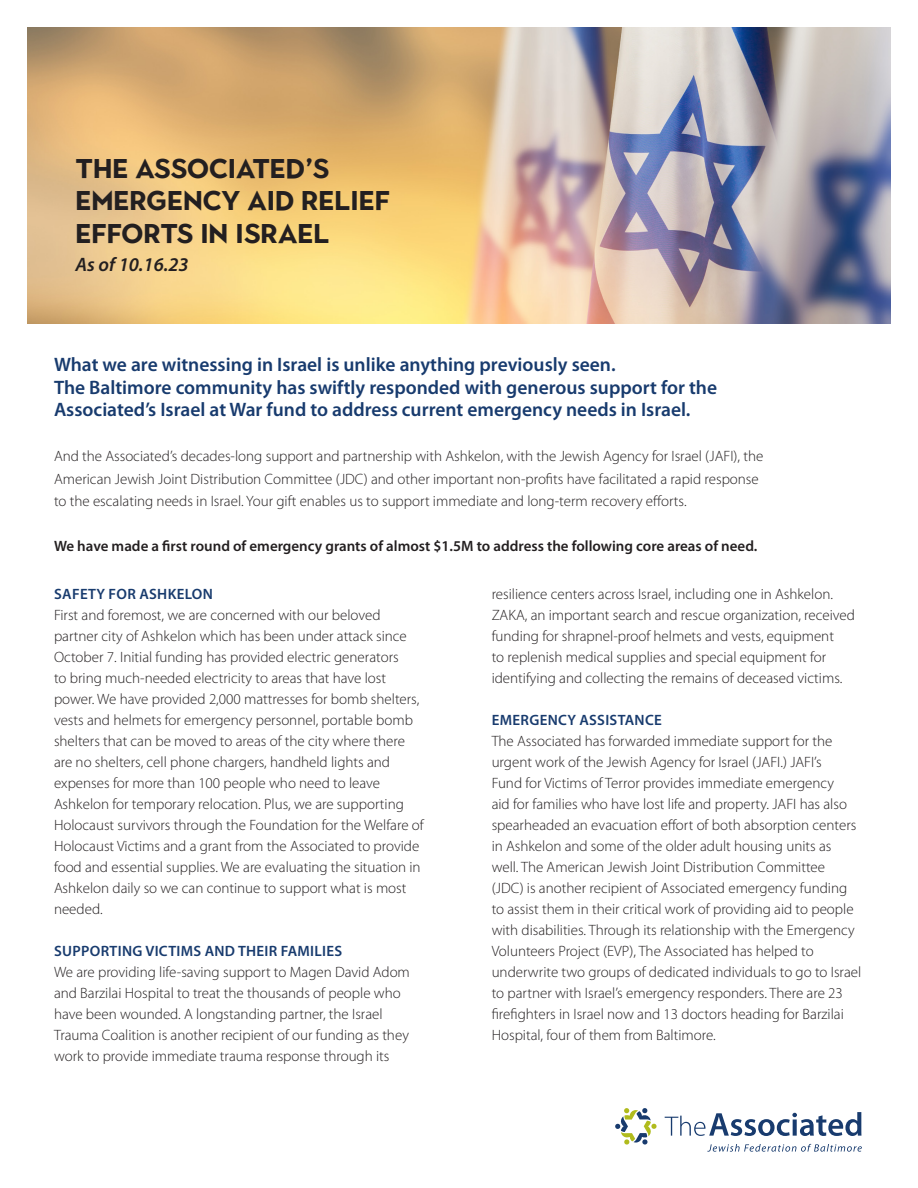
<style>
.page{position:relative;width:918px;height:1188px;background:#fff}
.page>*{position:absolute;margin:0;border:0;box-sizing:border-box;transform-origin:0 0}
.t1{font:700 27px/32.4px "Town 10 Display";color:#231f20}
.t2{font:600 19.5px/22.5px "Myriad Pro";color:#183b6e}
.t3{font:italic 600 19.5px "Myriad Pro";color:#231f20}
.t4{font:300 15px/21px "Myriad Pro";color:#231f20}
.t5{font:600 15px "Myriad Pro";color:#231f20}
.t6{font:600 15px "Myriad Pro";letter-spacing:.02em;color:#183b6e}
</style>
<div class="page">
<img style="left:27px;top:27px;width:864px;height:297px">
<svg style="left:665px;top:1112px;width:196px;height:24px"></svg>
<svg style="left:615px;top:1108px;width:42px;height:37px"></svg>
<svg style="left:707px;top:1144px;width:155px;height:8px"></svg>
<p class="t1" style="left:76px;top:153px;width:316px">THE ASSOCIATED’S<br>EMERGENCY AID RELIEF<br>EFFORTS IN ISRAEL</p>
<p class="t3" style="left:76px;top:254px;width:115px">As of 10.16.23</p>
<p class="t2" style="left:54px;top:354px;width:665px">What we are witnessing in Israel is unlike anything previously seen.<br>The Baltimore community has swiftly responded with generous support for the<br>Associated’s Israel at War fund to address current emergency needs in Israel.</p>
<p class="t4" style="left:54px;top:445px;width:711px;line-height:22.5px">And the Associated’s decades-long support and partnership with Ashkelon, with the Jewish Agency for Israel (JAFI), the<br>American Jewish Joint Distribution Committee (JDC) and other important non-profits have facilitated a rapid response to the escalating needs in Israel. Your gift enables us to support immediate and long-term recovery efforts.</p>
<p class="t5" style="left:54px;top:538px;width:705px">We have made a first round of emergency grants of almost $1.5M to address the following core areas of need.</p>
<p class="t6" style="left:54px;top:585px;width:160px">SAFETY FOR ASHKELON</p>
<p class="t4" style="left:54px;top:605px;width:371px">First and foremost, we are concerned with our beloved partner city of Ashkelon which has been under attack since October 7. Initial funding has provided electric generators<br>to bring much-needed electricity to areas that have lost power. We have provided 2,000 mattresses for bomb shelters, vests and helmets for emergency personnel, portable bomb shelters that can be moved to areas of the city where there are no shelters, cell phone chargers, handheld lights and expenses for more than 100 people who need to leave Ashkelon for temporary relocation. Plus, we are supporting Holocaust survivors through the Foundation for the Welfare of Holocaust Victims and a grant from the Associated to provide food and essential supplies. We are evaluating the situation in Ashkelon daily so we can continue to support what is most needed.</p>
<p class="t6" style="left:54px;top:942px;width:290px">SUPPORTING VICTIMS AND THEIR FAMILIES</p>
<p class="t4" style="left:54px;top:962px;width:357px">We are providing life-saving support to Magen David Adom and Barzilai Hospital to treat the thousands of people who have been wounded. A longstanding partner, the Israel Trauma Coalition is another recipient of our funding as they work to provide immediate trauma response through its</p>
<p class="t4" style="left:492px;top:584px;width:365px">resilience centers across Israel, including one in Ashkelon.<br>ZAKA, an important search and rescue organization, received funding for shrapnel-proof helmets and vests, equipment<br>to replenish medical supplies and special equipment for identifying and collecting the remains of deceased victims.</p>
<p class="t6" style="left:492px;top:711px;width:172px">EMERGENCY ASSISTANCE</p>
<p class="t4" style="left:492px;top:731px;width:371px">The Associated has forwarded immediate support for the urgent work of the Jewish Agency for Israel (JAFI.) JAFI’s<br>Fund for Victims of Terror provides immediate emergency<br>aid for families who have lost life and property. JAFI has also spearheaded an evacuation effort of both absorption centers in Ashkelon and some of the older adult housing units as well. The American Jewish Joint Distribution Committee<br>(JDC) is another recipient of Associated emergency funding to assist them in their critical work of providing aid to people with disabilities. Through its relationship with the Emergency Volunteers Project (EVP), The Associated has helped to underwrite two groups of dedicated individuals to go to Israel to partner with Israel’s emergency responders. There are 23 firefighters in Israel now and 13 doctors heading for Barzilai Hospital, four of them from Baltimore.</p>
</div>
